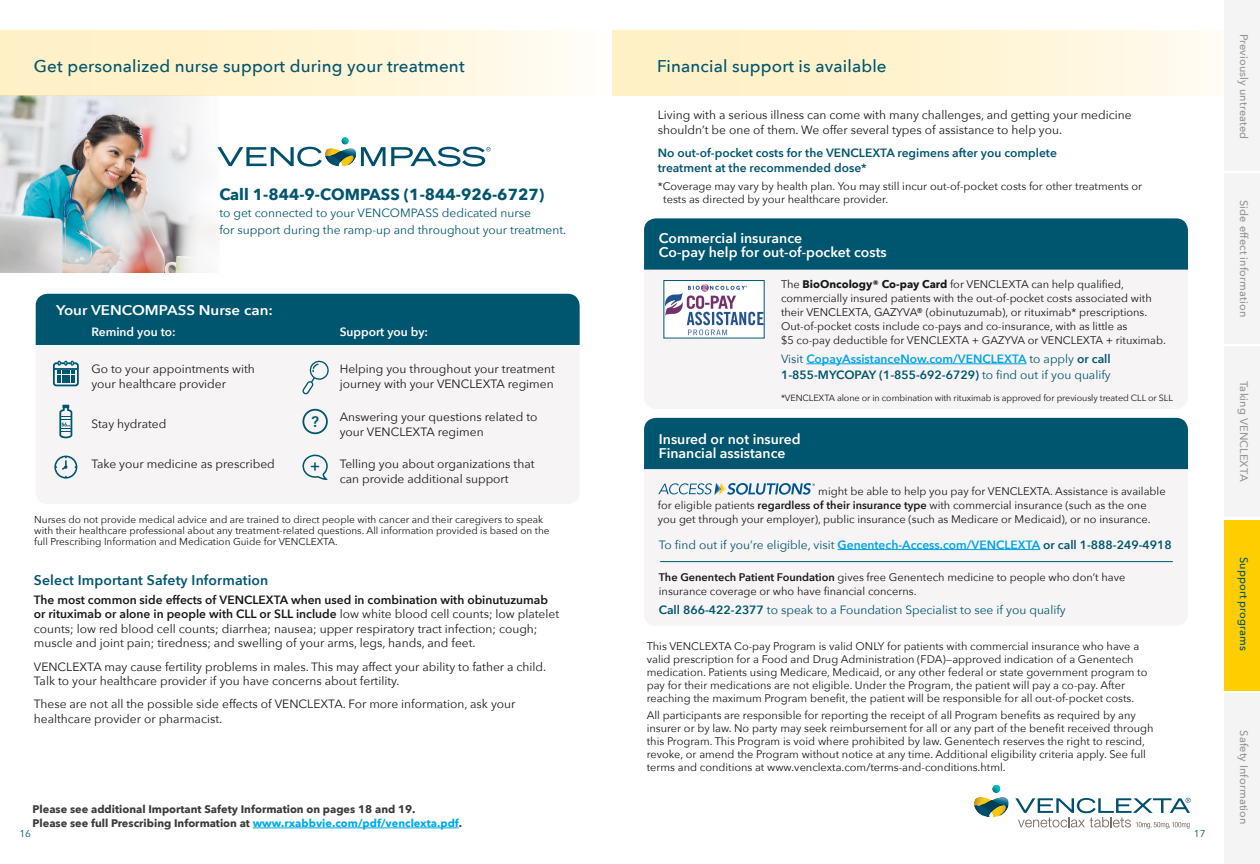
<style>
.page{position:relative;width:1260px;height:864px;background:#fff}
.page>*{position:absolute;margin:0;border:0;box-sizing:border-box;transform-origin:0 0}
.t1{font:500 17px "Avenir Next";letter-spacing:.01em;color:#00556f}
.t2{font:700 16px "Avenir Next";color:#00556f}
.t3{font:600 15.1px "Avenir Next";color:#00556f}
.t4{font:600 14px/14px "Avenir Next";color:#fff}
.t5{font:600 14px "Avenir Next";letter-spacing:.01em;color:#00556f}
.t6{font:600 14px "Avenir Next";color:#fff;scale:1.08 1}
.t7{font:12px/14.4px "Avenir Next";color:#171817}
.t8{font:12px/17px "Avenir Next";color:#00556f}
.t9{font:600 12px/15px "Avenir Next";color:#00556f}
.t10{font:600 12px "Avenir Next";color:#fff}
.t11{font:11px/13px "Avenir Next";color:#171817}
.t12{font:700 11px/14px "Avenir Next";color:#3a3b3a}
.t13{font:500 11px "Avenir Next";letter-spacing:.01em;color:#959696}
.t14{font:500 11px "Avenir Next";letter-spacing:.01em;color:#00556f}
.t15{font:10px/11px "Avenir Next";color:#171817}
.t16{font:10px "Avenir Next";color:#00556f}
.t17{font:9px "Avenir Next";letter-spacing:-.01em;color:#171817}
.s1{font-weight:600}
.s2{color:#00aae7}
.s3{font-weight:700}
.s4{font-weight:400}
.s5{color:#00a5e6}
.s6{font-weight:600;color:#00a5e6}
</style>
<div class="page">
<hr style="left:253px;top:828px;width:206px;height:1px;background:#00aae7">
<img style="left:0;top:96px;width:219px;height:176px">
<div style="left:36px;top:323px;width:544px;height:181px;background:#f6f4f4;border-radius:12px"></div>
<div style="left:0;top:30px;width:613px;height:65px;background:linear-gradient(to right,#ffefbd,#fffcf2)"></div>
<div style="left:36px;top:294px;width:544px;height:51px;background:#00556f"></div>
<svg style="left:341px;top:137px;width:8px;height:8px"></svg>
<svg style="left:217px;top:147px;width:274px;height:20px"></svg>
<svg style="left:59px;top:405px;width:13px;height:33px"></svg>
<svg style="left:54px;top:456px;width:23px;height:23px"></svg>
<svg style="left:52px;top:361px;width:27px;height:26px"></svg>
<div style="left:302px;top:409px;width:26px;height:25px;border:2px solid #00556f;border-radius:50%"></div>
<svg style="left:302px;top:360px;width:27px;height:34px"></svg>
<div style="left:613px;top:30px;width:647px;height:65px;background:linear-gradient(to right,#ffefbd,#fffbee)"></div>
<div style="left:644px;top:218px;width:544px;height:191px;background:#f6f4f4;border-radius:12px"></div>
<div style="left:644px;top:418px;width:544px;height:208px;background:#f6f4f4;border-radius:12px"></div>
<div style="left:644px;top:218px;width:544px;height:52px;background:#00556f"></div>
<div style="left:644px;top:418px;width:544px;height:51px;background:#00556f"></div>
<svg style="left:658px;top:483px;width:157px;height:12px"></svg>
<img style="left:666px;top:282px;width:96px;height:54px">
<div style="left:664px;top:280px;width:100px;height:58px;border:1px solid #00556f"></div>
<hr style="left:806px;top:364px;width:220px;height:1px;background:#00a5e6">
<hr style="left:838px;top:549px;width:202px;height:1px;background:#00a5e6">
<hr style="left:660px;top:561px;width:513px;height:1px;background:#00556f">
<svg style="left:974px;top:797px;width:35px;height:20px"></svg>
<svg style="left:992px;top:785px;width:9px;height:8px"></svg>
<svg style="left:1015px;top:798px;width:176px;height:31px"></svg>
<div style="left:1224px;top:173px;width:36px;height:171px;background:#f4f4f4"></div>
<div style="left:1224px;top:347px;width:36px;height:170px;background:#f4f4f4"></div>
<div style="left:1224px;top:694px;width:36px;height:170px;background:#f4f4f4"></div>
<div style="left:1224px;top:520px;width:36px;height:170px;background:#ffce00"></div>
<div style="left:1224px;top:0;width:36px;height:170px;background:#f4f4f4"></div>
<svg style="left:302px;top:455px;width:26px;height:25px"></svg>
<h1 class="t1" style="left:34px;top:52px;width:432px">Get personalized nurse support during your treatment</h1>
<h2 class="t2" style="left:219px;top:188px;width:326px">Call 1-844-9-COMPASS (1-844-926-6727)</h2>
<p class="t8" style="left:219px;top:206px;width:348px">to get connected to your VENCOMPASS dedicated nurse<br>for support during the ramp-up and throughout your treatment.</p>
<p class="t6" style="left:56px;top:304px;width:202px">Your VENCOMPASS Nurse can:</p>
<p class="t10" style="left:91px;top:327px;width:86px">Remind you to:</p>
<p class="t10" style="left:340px;top:327px;width:90px">Support you by:</p>
<p class="t7" style="left:91px;top:362px;width:165px;line-height:15px">Go to your appointments with your healthcare provider</p>
<p class="t7" style="left:340px;top:362px;width:217px;line-height:15px">Helping you throughout your treatment journey with your VENCLEXTA regimen</p>
<p class="t7" style="left:91px;top:417px;width:76px">Stay hydrated</p>
<p class="t7" style="left:340px;top:410px;width:199px;line-height:15px">Answering your questions related to your VENCLEXTA regimen</p>
<p class="t7" style="left:91px;top:457px;width:185px">Take your medicine as prescribed</p>
<p class="t7" style="left:340px;top:457px;width:196px;line-height:15px">Telling you about organizations that can provide additional support</p>
<h3 class="t3" style="left:311px;top:415px;width:9px">?</h3>
<p class="t15" style="left:34px;top:514px;width:517px">Nurses do not provide medical advice and are trained to direct people with cancer and their caregivers to speak with their healthcare professional about any treatment-related questions. All information provided is based on the full Prescribing Information and Medication Guide for VENCLEXTA.</p>
<p class="t5" style="left:34px;top:574px;width:236px">Select Important Safety Information</p>
<p class="t7" style="left:34px;top:593px;width:527px"><span class="s1">The most common side effects of VENCLEXTA when used in combination with obinutuzumab or rituximab or alone in people with CLL or SLL include</span> low white blood cell counts; low platelet counts; low red blood cell counts; diarrhea; nausea; upper respiratory tract infection; cough; muscle and joint pain; tiredness; and swelling of your arms, legs, hands, and feet.</p>
<p class="t7" style="left:34px;top:660px;width:514px">VENCLEXTA may cause fertility problems in males. This may affect your ability to father a child.<br>Talk to your healthcare provider if you have concerns about fertility.</p>
<p class="t7" style="left:34px;top:698px;width:483px">These are not all the possible side effects of VENCLEXTA. For more information, ask your healthcare provider or pharmacist.</p>
<p class="t12" style="left:33px;top:803px;width:431px">Please see additional Important Safety Information on pages 18 and 19.<br>Please see full Prescribing Information at <span class="s2">www.rxabbvie.com/pdf/venclexta.pdf</span>.</p>
<p class="t16" style="left:19px;top:829px;width:13px">16</p>
<h1 class="t1" style="left:657px;top:52px;width:231px">Financial support is available</h1>
<p class="t7" style="left:658px;top:109px;width:475px;line-height:15px">Living with a serious illness can come with many challenges, and getting your medicine shouldn’t be one of them. We offer several types of assistance to help you.</p>
<p class="t9" style="left:658px;top:145px;width:401px">No out-of-pocket costs for the VENCLEXTA regimens after you complete treatment at the recommended dose*</p>
<p class="t11" style="left:663px;top:181px;width:480px;text-indent:-6px">*Coverage may vary by health plan. You may still incur out-of-pocket costs for other treatments or tests as directed by your healthcare provider.</p>
<p class="t4" style="left:659px;top:232px;width:229px">Commercial insurance<br>Co-pay help for out-of-pocket costs</p>
<p class="t11" style="left:781px;top:278px;width:386px;line-height:14px">The <span class="s3">BioOncology® Co-pay Card</span> for VENCLEXTA can help qualified, commercially insured patients with the out-of-pocket costs associated with their VENCLEXTA, GAZYVA® (obinutuzumab), or rituximab* prescriptions.<br>Out-of-pocket costs include co-pays and co-insurance, with as little as<br>$5 co-pay deductible for VENCLEXTA + GAZYVA or VENCLEXTA + rituximab.</p>
<p class="t9" style="left:781px;top:352px;width:331px;line-height:16px"><span class="s4">Visit</span> <span class="s5">CopayAssistanceNow.com/VENCLEXTA</span> <span class="s4">to apply</span> or call<br>1-855-MYCOPAY (1-855-692-6729) <span class="s4">to find out if you qualify</span></p>
<p class="t17" style="left:781px;top:394px;width:394px">*VENCLEXTA alone or in combination with rituximab is approved for previously treated CLL or SLL</p>
<p class="t4" style="left:659px;top:434px;width:143px">Insured or not insured<br>Financial assistance</p>
<p class="t11" style="left:658px;top:485px;width:509px;line-height:14px;text-indent:161px">might be able to help you pay for VENCLEXTA. Assistance is available for eligible patients <span class="s1">regardless of their insurance type</span> with commercial insurance (such as the one you get through your employer), public insurance (such as Medicare or Medicaid), or no insurance.</p>
<p class="t8" style="left:659px;top:535px;width:514px">To find out if you’re eligible, visit <span class="s6">Genentech-Access.com/VENCLEXTA</span> <span class="s1">or call 1-888-249-4918</span></p>
<p class="t11" style="left:659px;top:571px;width:468px;line-height:14px"><span class="s1">The Genentech Patient Foundation</span> gives free Genentech medicine to people who don’t have insurance coverage or who have financial concerns.</p>
<p class="t8" style="left:659px;top:602px;width:408px"><span class="s1">Call 866-422-2377</span> to speak to a Foundation Specialist to see if you qualify</p>
<p class="t11" style="left:647px;top:640px;width:502px">This VENCLEXTA Co-pay Program is valid ONLY for patients with commercial insurance who have a valid prescription for a Food and Drug Administration (FDA)—approved indication of a Genentech medication. Patients using Medicare, Medicaid, or any other federal or state government program to pay for their medications are not eligible. Under the Program, the patient will pay a co-pay. After reaching the maximum Program benefit, the patient will be responsible for all out-of-pocket costs.</p>
<p class="t11" style="left:647px;top:709px;width:508px">All participants are responsible for reporting the receipt of all Program benefits as required by any insurer or by law. No party may seek reimbursement for all or any part of the benefit received through this Program. This Program is void where prohibited by law. Genentech reserves the right to rescind, revoke, or amend the Program without notice at any time. Additional eligibility criteria apply. See full terms and conditions at www.venclexta.com/terms-and-conditions.html.</p>
<p class="t16" style="left:1194px;top:829px;width:13px">17</p>
<p class="t13" style="left:1253px;top:34px;width:106px;rotate:90deg">Previously untreated</p>
<p class="t13" style="left:1253px;top:200px;width:119px;rotate:90deg">Side effect information</p>
<p class="t13" style="left:1253px;top:381px;width:102px;rotate:90deg">Taking VENCLEXTA</p>
<p class="t14" style="left:1253px;top:557px;width:96px;rotate:90deg">Support programs</p>
<p class="t13" style="left:1253px;top:730px;width:96px;rotate:90deg">Safety Information</p>
</div>
